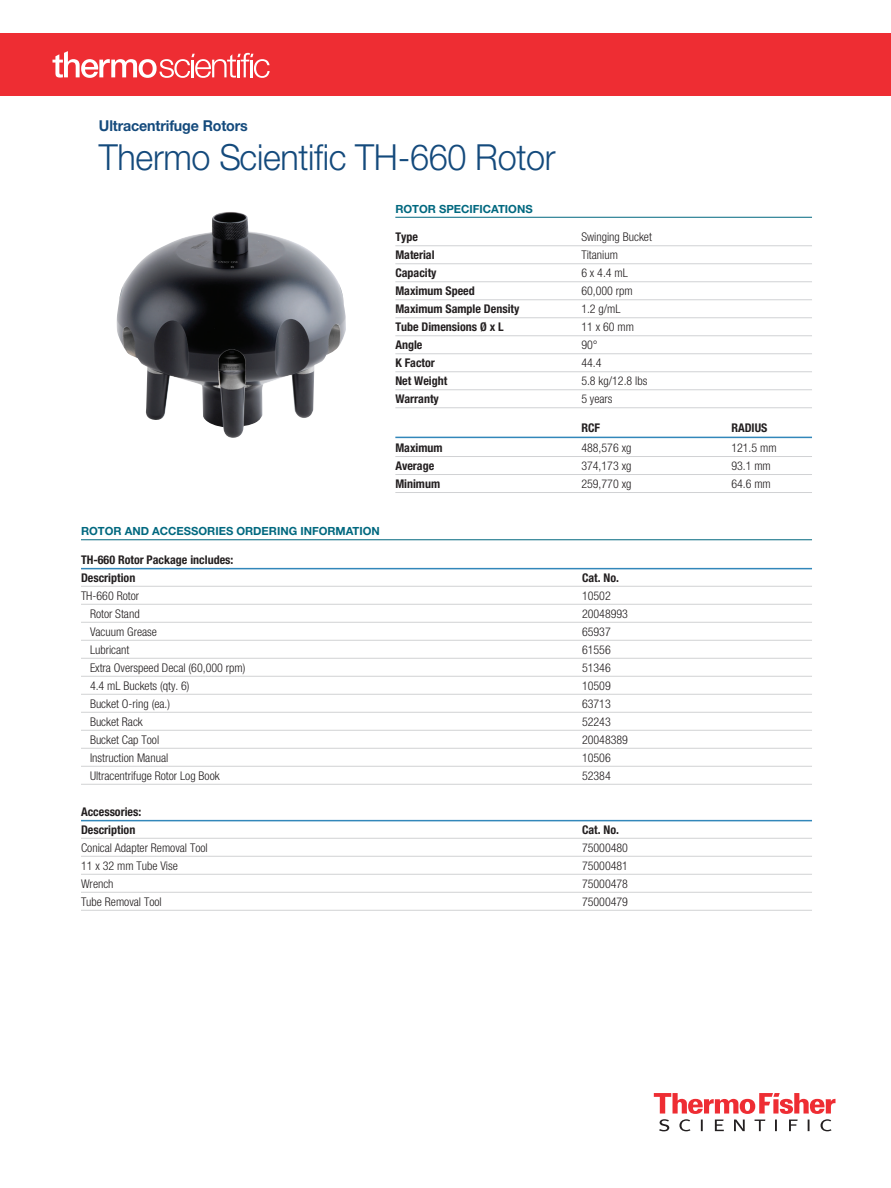
<style>
.page{position:relative;width:891px;height:1188px;background:#fff}
.page>*{position:absolute;margin:0;border:0;box-sizing:border-box;transform-origin:0 0}
.main_header{font:300 36px "Helvetica Neue LT Std";letter-spacing:-.01em;color:#144a7c;scale:.95 1}
.small_header_above_m{font:700 15px "Helvetica Neue LT Std";letter-spacing:-.01em;color:#144a7c;scale:.95 1}
.Table_Body{font:300 condensed 12px "Helvetica Neue LT Std";color:#231f20}
.Table_Body-2{font:700 condensed 12px "Helvetica Neue LT Std";color:#231f20}
.Table_Head{font:700 11.25px "Helvetica Neue LT Std";color:#00687f}
</style>
<div class="page">
<img style="left:116px;top:212px;width:230px;height:226px">
<hr style="left:395px;top:217px;width:417px;height:1px;background:#00687f">
<hr style="left:395px;top:245px;width:417px;height:1px;background:#d1d2d4">
<hr style="left:395px;top:263px;width:417px;height:1px;background:#d1d2d4">
<hr style="left:395px;top:281px;width:417px;height:1px;background:#d1d2d4">
<hr style="left:395px;top:299px;width:417px;height:1px;background:#d1d2d4">
<hr style="left:395px;top:317px;width:417px;height:1px;background:#d1d2d4">
<hr style="left:395px;top:335px;width:417px;height:1px;background:#d1d2d4">
<hr style="left:395px;top:353px;width:417px;height:1px;background:#d1d2d4">
<hr style="left:395px;top:371px;width:417px;height:1px;background:#d1d2d4">
<hr style="left:395px;top:389px;width:417px;height:1px;background:#d1d2d4">
<hr style="left:395px;top:407px;width:417px;height:1px;background:#d1d2d4">
<hr style="left:395px;top:437px;width:417px;height:1px;background:#3287ba">
<hr style="left:395px;top:456px;width:417px;height:1px;background:#d1d2d4">
<hr style="left:395px;top:474px;width:417px;height:1px;background:#d1d2d4">
<hr style="left:395px;top:492px;width:417px;height:1px;background:#d1d2d4">
<hr style="left:81px;top:539px;width:731px;height:1px;background:#00687f">
<hr style="left:81px;top:568px;width:731px;height:1px;background:#3287ba">
<hr style="left:81px;top:586px;width:731px;height:1px;background:#d1d2d4">
<hr style="left:81px;top:604px;width:731px;height:1px;background:#d1d2d4">
<hr style="left:81px;top:622px;width:731px;height:1px;background:#d1d2d4">
<hr style="left:81px;top:640px;width:731px;height:1px;background:#d1d2d4">
<hr style="left:81px;top:658px;width:731px;height:1px;background:#d1d2d4">
<hr style="left:81px;top:676px;width:731px;height:1px;background:#d1d2d4">
<hr style="left:81px;top:694px;width:731px;height:1px;background:#d1d2d4">
<hr style="left:81px;top:712px;width:731px;height:1px;background:#d1d2d4">
<hr style="left:81px;top:730px;width:731px;height:1px;background:#d1d2d4">
<hr style="left:81px;top:748px;width:731px;height:1px;background:#d1d2d4">
<hr style="left:81px;top:766px;width:731px;height:1px;background:#d1d2d4">
<hr style="left:81px;top:784px;width:731px;height:1px;background:#d1d2d4">
<hr style="left:81px;top:820px;width:731px;height:1px;background:#3287ba">
<hr style="left:81px;top:838px;width:731px;height:1px;background:#d1d2d4">
<hr style="left:81px;top:856px;width:731px;height:1px;background:#d1d2d4">
<hr style="left:81px;top:874px;width:731px;height:1px;background:#d1d2d4">
<hr style="left:81px;top:892px;width:731px;height:1px;background:#d1d2d4">
<hr style="left:81px;top:910px;width:731px;height:1px;background:#d1d2d4">
<div style="left:0;top:33px;width:891px;height:63px;background:#ee2d33"></div>
<svg style="left:52px;top:51px;width:218px;height:27px"></svg>
<svg style="left:654px;top:1093px;width:182px;height:38px"></svg>
<p class="small_header_above_m" style="left:99px;top:116px;width:158px">Ultracentrifuge Rotors</p>
<p class="main_header" style="left:99px;top:135px;width:482px">Thermo Scientific TH-660 Rotor</p>
<p class="Table_Head" style="left:395px;top:202px;width:139px">ROTOR SPECIFICATIONS</p>
<p class="Table_Body-2" style="left:395px;top:230px;width:24px">Type</p>
<p class="Table_Body" style="left:581px;top:230px;width:72px">Swinging Bucket</p>
<p class="Table_Body-2" style="left:395px;top:248px;width:41px">Material</p>
<p class="Table_Body" style="left:581px;top:248px;width:38px">Titanium</p>
<p class="Table_Body-2" style="left:395px;top:266px;width:43px">Capacity</p>
<p class="Table_Body" style="left:581px;top:266px;width:48px">6 x 4.4 mL</p>
<p class="Table_Body-2" style="left:395px;top:284px;width:81px">Maximum Speed</p>
<p class="Table_Body" style="left:581px;top:284px;width:53px">60,000 rpm</p>
<p class="Table_Body-2" style="left:395px;top:302px;width:126px">Maximum Sample Density</p>
<p class="Table_Body" style="left:581px;top:302px;width:41px">1.2 g/mL</p>
<p class="Table_Body-2" style="left:395px;top:320px;width:110px">Tube Dimensions Ø x L</p>
<p class="Table_Body" style="left:581px;top:320px;width:54px">11 x 60 mm</p>
<p class="Table_Body-2" style="left:395px;top:338px;width:29px">Angle</p>
<p class="Table_Body" style="left:581px;top:338px;width:18px">90°</p>
<p class="Table_Body-2" style="left:395px;top:356px;width:41px">K Factor</p>
<p class="Table_Body" style="left:581px;top:356px;width:22px">44.4</p>
<p class="Table_Body-2" style="left:395px;top:374px;width:53px">Net Weight</p>
<p class="Table_Body" style="left:581px;top:374px;width:68px">5.8 kg/12.8 lbs</p>
<p class="Table_Body-2" style="left:395px;top:392px;width:45px">Warranty</p>
<p class="Table_Body" style="left:581px;top:392px;width:33px">5 years</p>
<p class="Table_Body-2" style="left:581px;top:421px;width:20px">RCF</p>
<p class="Table_Body-2" style="left:731px;top:421px;width:38px">RADIUS</p>
<p class="Table_Body-2" style="left:395px;top:440px;width:49px">Maximum</p>
<p class="Table_Body" style="left:581px;top:441px;width:52px">488,576 xg</p>
<p class="Table_Body" style="left:731px;top:441px;width:47px">121.5 mm</p>
<p class="Table_Body-2" style="left:395px;top:458px;width:40px">Average</p>
<p class="Table_Body" style="left:581px;top:459px;width:52px">374,173 xg</p>
<p class="Table_Body" style="left:731px;top:459px;width:41px">93.1 mm</p>
<p class="Table_Body-2" style="left:395px;top:476px;width:46px">Minimum</p>
<p class="Table_Body" style="left:581px;top:477px;width:52px">259,770 xg</p>
<p class="Table_Body" style="left:731px;top:477px;width:41px">64.6 mm</p>
<p class="Table_Head" style="left:81px;top:524px;width:300px">ROTOR AND ACCESSORIES ORDERING INFORMATION</p>
<p class="Table_Body-2" style="left:81px;top:552px;width:154px">TH-660 Rotor Package includes:</p>
<p class="Table_Body-2" style="left:81px;top:570px;width:56px">Description</p>
<p class="Table_Body-2" style="left:582px;top:570px;width:39px">Cat. No.</p>
<p class="Table_Body" style="left:81px;top:588px;width:60px">TH-660 Rotor</p>
<p class="Table_Body" style="left:582px;top:588px;width:30px">10502</p>
<p class="Table_Body" style="left:90px;top:606px;width:51px">Rotor Stand</p>
<p class="Table_Body" style="left:582px;top:606px;width:48px">20048993</p>
<p class="Table_Body" style="left:90px;top:624px;width:69px">Vacuum Grease</p>
<p class="Table_Body" style="left:582px;top:624px;width:30px">65937</p>
<p class="Table_Body" style="left:90px;top:642px;width:41px">Lubricant</p>
<p class="Table_Body" style="left:582px;top:642px;width:30px">61556</p>
<p class="Table_Body" style="left:90px;top:660px;width:157px">Extra Overspeed Decal (60,000 rpm)</p>
<p class="Table_Body" style="left:582px;top:660px;width:30px">51346</p>
<p class="Table_Body" style="left:90px;top:678px;width:101px">4.4 mL Buckets (qty. 6)</p>
<p class="Table_Body" style="left:582px;top:678px;width:30px">10509</p>
<p class="Table_Body" style="left:90px;top:696px;width:82px">Bucket O-ring (ea.)</p>
<p class="Table_Body" style="left:582px;top:696px;width:30px">63713</p>
<p class="Table_Body" style="left:90px;top:714px;width:54px">Bucket Rack</p>
<p class="Table_Body" style="left:582px;top:714px;width:30px">52243</p>
<p class="Table_Body" style="left:90px;top:732px;width:71px">Bucket Cap Tool</p>
<p class="Table_Body" style="left:582px;top:732px;width:48px">20048389</p>
<p class="Table_Body" style="left:90px;top:750px;width:80px">Instruction Manual</p>
<p class="Table_Body" style="left:582px;top:750px;width:30px">10506</p>
<p class="Table_Body" style="left:90px;top:768px;width:131px">Ultracentrifuge Rotor Log Book</p>
<p class="Table_Body" style="left:582px;top:768px;width:30px">52384</p>
<p class="Table_Body-2" style="left:81px;top:804px;width:62px">Accessories:</p>
<p class="Table_Body-2" style="left:81px;top:822px;width:56px">Description</p>
<p class="Table_Body-2" style="left:582px;top:822px;width:39px">Cat. No.</p>
<p class="Table_Body" style="left:81px;top:840px;width:128px">Conical Adapter Removal Tool</p>
<p class="Table_Body" style="left:582px;top:840px;width:48px">75000480</p>
<p class="Table_Body" style="left:81px;top:858px;width:98px">11 x 32 mm Tube Vise</p>
<p class="Table_Body" style="left:582px;top:858px;width:48px">75000481</p>
<p class="Table_Body" style="left:81px;top:876px;width:34px">Wrench</p>
<p class="Table_Body" style="left:582px;top:876px;width:48px">75000478</p>
<p class="Table_Body" style="left:81px;top:894px;width:82px">Tube Removal Tool</p>
<p class="Table_Body" style="left:582px;top:894px;width:48px">75000479</p>
</div>
